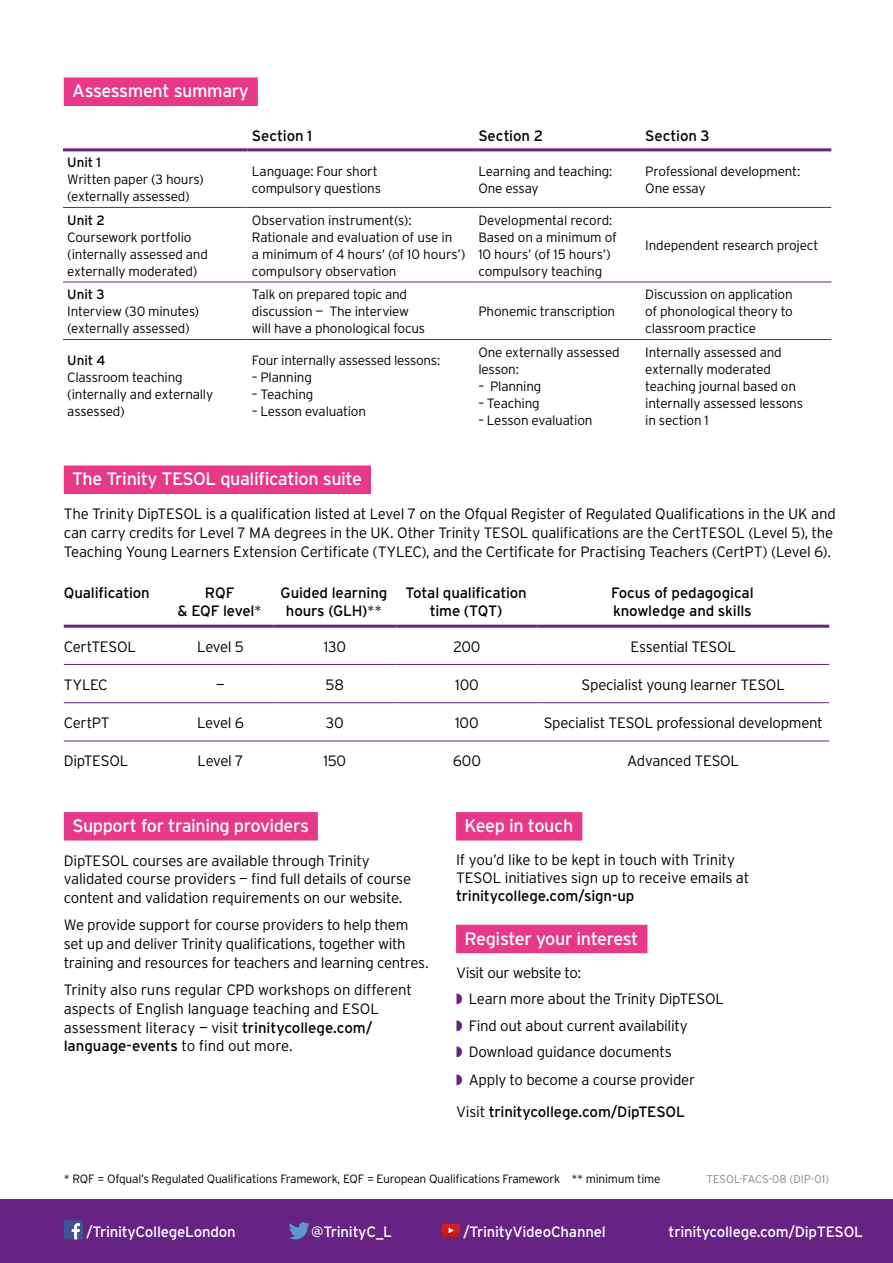
<style>
.page{position:relative;width:893px;height:1263px;background:#fff}
.page>*{position:absolute;margin:0;border:0;box-sizing:border-box;transform-origin:0 0}
.t1{font:18px "Interstate";letter-spacing:-.02em;color:#fff}
.t2{font:300 15px/18.8px "Interstate";letter-spacing:-.02em;color:#000}
.t3{font:15px/18px "Interstate";letter-spacing:-.01em;color:#000;text-align:center}
.t4{font:15px "Interstate";letter-spacing:-.015em;color:#fff}
.t5{font:300 13.5px/17px "Interstate";letter-spacing:-.015em;color:#000}
.t6{font:13.5px "Interstate";letter-spacing:-.005em;color:#000}
.t7{font:300 12px "Interstate";letter-spacing:-.02em;color:#000}
.t8{font:300 11.25px "Interstate";color:#878787}
.s1{font-weight:300}
.s2{font-weight:400}
.s3{color:#662383}
</style>
<div class="page">
<div style="left:0;top:1199px;width:893px;height:64px;background:#662383"></div>
<hr style="left:64px;top:625px;width:104px;height:3px;background:#662383">
<hr style="left:168px;top:625px;width:105px;height:3px;background:#662383">
<hr style="left:273px;top:625px;width:123px;height:3px;background:#662383">
<hr style="left:396px;top:625px;width:141px;height:3px;background:#662383">
<hr style="left:537px;top:625px;width:292px;height:3px;background:#662383">
<hr style="left:64px;top:664px;width:104px;height:1px;background:#662383">
<hr style="left:168px;top:664px;width:105px;height:1px;background:#662383">
<hr style="left:273px;top:664px;width:123px;height:1px;background:#662383">
<hr style="left:396px;top:664px;width:141px;height:1px;background:#662383">
<hr style="left:537px;top:664px;width:292px;height:1px;background:#662383">
<hr style="left:64px;top:702px;width:104px;height:1px;background:#662383">
<hr style="left:168px;top:702px;width:105px;height:1px;background:#662383">
<hr style="left:273px;top:702px;width:123px;height:1px;background:#662383">
<hr style="left:396px;top:702px;width:141px;height:1px;background:#662383">
<hr style="left:537px;top:702px;width:292px;height:1px;background:#662383">
<hr style="left:64px;top:741px;width:104px;height:1px;background:#662383">
<hr style="left:168px;top:741px;width:105px;height:1px;background:#662383">
<hr style="left:273px;top:741px;width:123px;height:1px;background:#662383">
<hr style="left:396px;top:741px;width:141px;height:1px;background:#662383">
<hr style="left:537px;top:741px;width:292px;height:1px;background:#662383">
<div style="left:64px;top:465px;width:307px;height:29px;background:#e8388a"></div>
<div style="left:64px;top:812px;width:254px;height:28px;background:#e8388a"></div>
<div style="left:456px;top:812px;width:126px;height:28px;background:#e8388a"></div>
<div style="left:456px;top:925px;width:191px;height:28px;background:#e8388a"></div>
<hr style="left:63px;top:148px;width:185px;height:3px;background:#662383">
<hr style="left:248px;top:148px;width:226px;height:3px;background:#662383">
<hr style="left:474px;top:148px;width:167px;height:3px;background:#662383">
<hr style="left:641px;top:148px;width:190px;height:3px;background:#662383">
<hr style="left:63px;top:207px;width:185px;height:1px;background:#662383">
<hr style="left:248px;top:207px;width:226px;height:1px;background:#662383">
<hr style="left:474px;top:207px;width:167px;height:1px;background:#662383">
<hr style="left:641px;top:207px;width:190px;height:1px;background:#662383">
<hr style="left:63px;top:282px;width:185px;height:1px;background:#662383">
<hr style="left:248px;top:282px;width:226px;height:1px;background:#662383">
<hr style="left:474px;top:282px;width:167px;height:1px;background:#662383">
<hr style="left:641px;top:282px;width:190px;height:1px;background:#662383">
<hr style="left:63px;top:339px;width:185px;height:1px;background:#662383">
<hr style="left:248px;top:339px;width:226px;height:1px;background:#662383">
<hr style="left:474px;top:339px;width:167px;height:1px;background:#662383">
<hr style="left:641px;top:339px;width:190px;height:1px;background:#662383">
<div style="left:64px;top:77px;width:194px;height:29px;background:#e8388a"></div>
<div style="left:64px;top:1220px;width:19px;height:19px;background:#3e5294"></div>
<svg style="left:72px;top:1223px;width:8px;height:16px"></svg>
<svg style="left:441px;top:1224px;width:19px;height:13px"></svg>
<svg style="left:289px;top:1222px;width:21px;height:17px"></svg>
<p class="t1" style="left:72px;top:81px;width:178px">Assessment summary</p>
<p class="t3" style="left:252px;top:126px;width:62px">Section 1</p>
<p class="t3" style="left:478px;top:126px;width:66px">Section 2</p>
<p class="t3" style="left:645px;top:126px;width:66px">Section 3</p>
<p class="t6" style="left:67px;top:155px;width:35px">Unit 1</p>
<p class="t5" style="left:67px;top:171px;width:138px">Written paper (3 hours) (externally assessed)</p>
<p class="t5" style="left:252px;top:162px;width:131px">Language: Four short compulsory questions</p>
<p class="t5" style="left:478px;top:162px;width:136px">Learning and teaching:<br>One essay</p>
<p class="t5" style="left:645px;top:162px;width:157px">Professional development:<br>One essay</p>
<p class="t6" style="left:67px;top:212px;width:39px">Unit 2</p>
<p class="t5" style="left:67px;top:228px;width:142px">Coursework portfolio (internally assessed and externally moderated)</p>
<p class="t5" style="left:252px;top:211px;width:215px">Observation instrument(s):<br>Rationale and evaluation of use in<br>a minimum of 4 hours’ (of 10 hours’) compulsory observation</p>
<p class="t5" style="left:478px;top:211px;width:140px">Developmental record:<br>Based on a minimum of<br>10 hours’ (of 15 hours’) compulsory teaching</p>
<p class="t5" style="left:645px;top:237px;width:175px">Independent research project</p>
<p class="t6" style="left:67px;top:287px;width:39px">Unit 3</p>
<p class="t5" style="left:67px;top:303px;width:133px">Interview (30 minutes) (externally assessed)</p>
<p class="t6" style="left:67px;top:353px;width:40px">Unit 4</p>
<p class="t5" style="left:67px;top:369px;width:147px">Classroom teaching (internally and externally assessed)</p>
<p class="t5" style="left:252px;top:286px;width:175px">Talk on prepared topic and discussion — The interview will have a phonological focus</p>
<p class="t5" style="left:252px;top:352px;width:190px">Four internally assessed lessons:</p>
<p class="t5" style="left:252px;top:369px;width:61px">– Planning</p>
<p class="t5" style="left:252px;top:386px;width:63px">– Teaching</p>
<p class="t5" style="left:252px;top:403px;width:116px">– Lesson evaluation</p>
<p class="t5" style="left:478px;top:303px;width:138px">Phonemic transcription</p>
<p class="t5" style="left:478px;top:344px;width:143px">One externally assessed lesson:</p>
<p class="t5" style="left:478px;top:377px;width:65px">– Planning</p>
<p class="t5" style="left:478px;top:394px;width:63px">– Teaching</p>
<p class="t5" style="left:478px;top:411px;width:116px">– Lesson evaluation</p>
<p class="t5" style="left:645px;top:286px;width:149px;text-align:justify">Discussion on application of phonological theory to classroom practice</p>
<p class="t5" style="left:645px;top:344px;width:159px">Internally assessed and externally moderated teaching journal based on internally assessed lessons in section 1</p>
<p class="t1" style="left:72px;top:469px;width:291px">The Trinity TESOL qualification suite</p>
<p class="t2" style="left:64px;top:504px;width:773px">The Trinity DipTESOL is a qualification listed at Level 7 on the Ofqual Register of Regulated Qualifications in the UK and can carry credits for Level 7 MA degrees in the UK. Other Trinity TESOL qualifications are the CertTESOL (Level 5), the<br>Teaching Young Learners Extension Certificate (TYLEC), and the Certificate for Practising Teachers (CertPT) (Level 6).</p>
<p class="t3" style="left:64px;top:583px;width:88px">Qualification</p>
<p class="t3" style="left:178px;top:583px;width:86px">RQF<br>&amp; EQF level<span class="s1">*</span></p>
<p class="t3" style="left:281px;top:583px;width:108px">Guided learning hours (GLH)<span class="s1">**</span></p>
<p class="t3" style="left:405px;top:583px;width:123px">Total qualification time (TQT)</p>
<p class="t3" style="left:611px;top:583px;width:144px;text-align:left">Focus of pedagogical knowledge and skills</p>
<p class="t2" style="left:64px;top:637px;width:74px">CertTESOL</p>
<p class="t2" style="left:197px;top:637px;width:48px">Level 5</p>
<p class="t2" style="left:324px;top:637px;width:24px">130</p>
<p class="t2" style="left:453px;top:637px;width:29px">200</p>
<p class="t2" style="left:630px;top:637px;width:107px">Essential TESOL</p>
<p class="t2" style="left:64px;top:675px;width:45px">TYLEC</p>
<p class="t2" style="left:216px;top:675px;width:10px">—</p>
<p class="t2" style="left:326px;top:675px;width:20px">58</p>
<p class="t2" style="left:455px;top:675px;width:25px">100</p>
<p class="t2" style="left:582px;top:675px;width:205px">Specialist young learner TESOL</p>
<p class="t2" style="left:64px;top:713px;width:47px">CertPT</p>
<p class="t2" style="left:197px;top:713px;width:48px">Level 6</p>
<p class="t2" style="left:326px;top:713px;width:19px">30</p>
<p class="t2" style="left:455px;top:713px;width:25px">100</p>
<p class="t2" style="left:544px;top:713px;width:281px">Specialist TESOL professional development</p>
<p class="t2" style="left:64px;top:752px;width:66px">DipTESOL</p>
<p class="t2" style="left:198px;top:752px;width:47px">Level 7</p>
<p class="t2" style="left:323px;top:752px;width:24px">150</p>
<p class="t2" style="left:453px;top:752px;width:30px">600</p>
<p class="t2" style="left:627px;top:752px;width:113px">Advanced TESOL</p>
<p class="t1" style="left:72px;top:816px;width:238px">Support for training providers</p>
<p class="t2" style="left:64px;top:851px;width:349px">DipTESOL courses are available through Trinity validated course providers — find full details of course content and validation requirements on our website.</p>
<p class="t2" style="left:64px;top:916px;width:366px">We provide support for course providers to help them set up and deliver Trinity qualifications, together with training and resources for teachers and learning centres.</p>
<p class="t2" style="left:64px;top:980px;width:350px">Trinity also runs regular CPD workshops on different aspects of English language teaching and ESOL assessment literacy — visit <span class="s2">trinitycollege.com/ language-events</span> to find out more.</p>
<p class="t1" style="left:465px;top:816px;width:110px">Keep in touch</p>
<p class="t2" style="left:456px;top:850px;width:295px;line-height:18px">If you’d like to be kept in touch with Trinity<br>TESOL initiatives sign up to receive emails at</p>
<p class="t3" style="left:456px;top:886px;width:180px">trinitycollege.com/sign-up</p>
<p class="t1" style="left:465px;top:928px;width:175px">Register your interest</p>
<p class="t2" style="left:456px;top:959px;width:270px;line-height:26.5px">Visit our website to:<br><span class="s3">◗</span> Learn more about the Trinity DipTESOL <span class="s3">◗</span> Find out about current availability<br><span class="s3">◗</span> Download guidance documents</p>
<p class="t2" style="left:456px;top:1063px;width:241px;line-height:32.2px"><span class="s3">◗</span> Apply to become a course provider<br>Visit <span class="s2">trinitycollege.com/DipTESOL</span></p>
<p class="t7" style="left:64px;top:1172px;width:598px">* RQF = Ofqual’s Regulated Qualifications Framework, EQF = European Qualifications Framework ** minimum time</p>
<p class="t8" style="left:706px;top:1172px;width:124px">TESOL-FACS-08 (DIP-01)</p>
<p class="t4" style="left:86px;top:1223px;width:151px">/TrinityCollegeLondon</p>
<p class="t4" style="left:311px;top:1223px;width:83px">@TrinityC_L</p>
<p class="t4" style="left:463px;top:1223px;width:144px">/TrinityVideoChannel</p>
<p class="t4" style="left:668px;top:1223px;width:196px">trinitycollege.com/DipTESOL</p>
</div>
